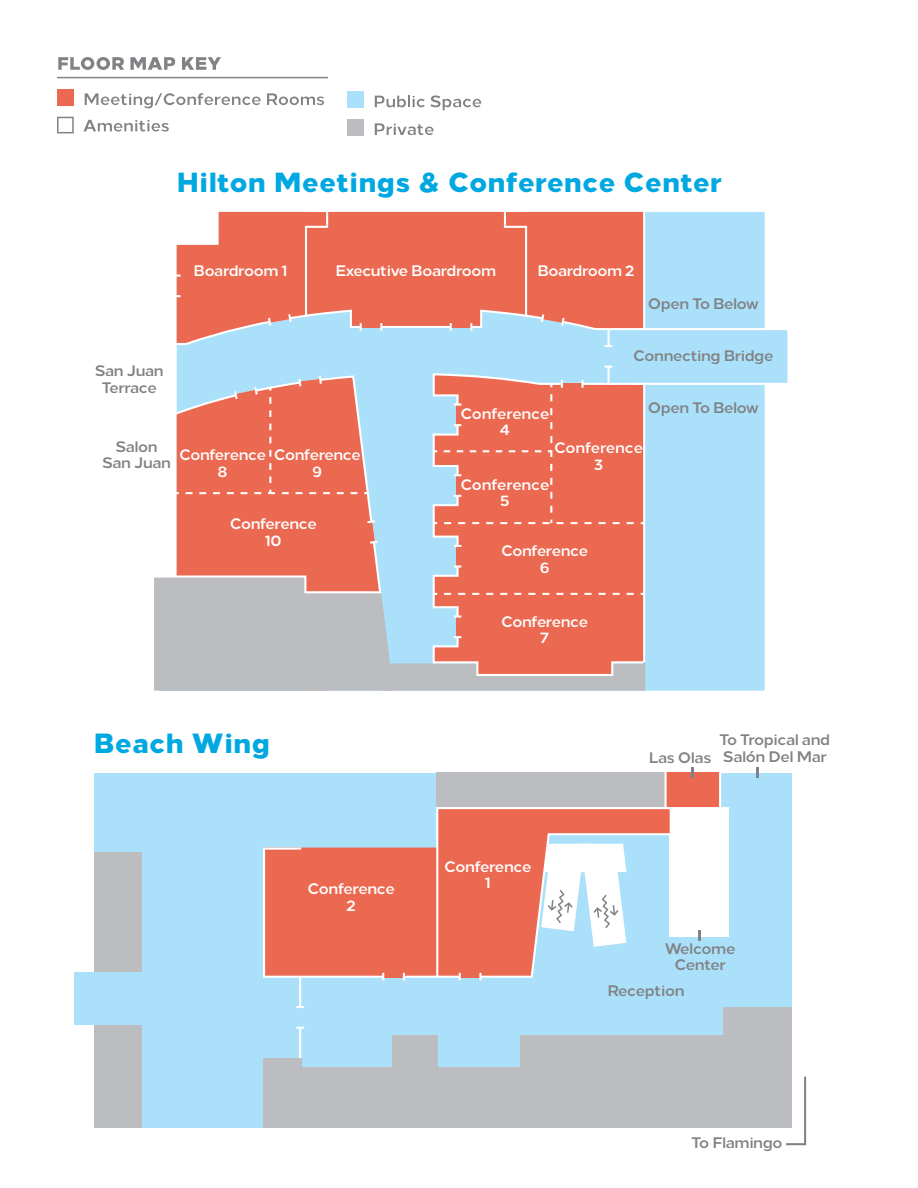
<style>
.page{position:relative;width:918px;height:1188px;background:#fff}
.page>*{position:absolute;margin:0;border:0;box-sizing:border-box;transform-origin:0 0}
.t1{font:800 27.75px "Loew";letter-spacing:.025em;color:#00a8e1}
.t2{font:800 27.6px "Loew";letter-spacing:.025em;color:#00a8e1}
.t3{font:700 15.3px/16.6px "Loew";letter-spacing:-.025em;color:#808285;text-align:center}
.t4{font:700 15.3px/16.6px "Loew";letter-spacing:-.025em;color:#fff;text-align:center}
.t5{font:700 15.15px/16.6px "Loew";letter-spacing:-.025em;color:#fff;text-align:center}
.t6{font:700 15.15px/16.6px "Loew";letter-spacing:-.025em;color:#808285;text-align:center}
</style>
<div class="page">
<div style="left:177px;top:212px;width:588px;height:479px;background:#aae0f9"></div>
<div style="left:609px;top:330px;width:178px;height:53px;background:#aae0f9"></div>
<div style="left:382px;top:663px;width:262px;height:28px;background:#bcbdc0"></div>
<div style="left:154px;top:577px;width:151px;height:114px;background:#bcbdc0"></div>
<svg style="left:432px;top:372px;width:214px;height:305px"></svg>
<svg style="left:154px;top:374px;width:228px;height:216px"></svg>
<hr style="left:608px;top:329px;width:2px;height:55px;background:#fff">
<hr style="left:644px;top:328px;width:122px;height:2px;background:#fff">
<hr style="left:637px;top:383px;width:129px;height:2px;background:#fff">
<hr style="left:643px;top:662px;width:2px;height:29px;background:#bcbdc0">
<hr style="left:607px;top:346px;width:3px;height:21px;background:#aae0f9">
<svg style="left:605px;top:366px;width:7px;height:2px"></svg>
<svg style="left:176px;top:211px;width:470px;height:136px;background:#e28577"></svg>
<svg style="left:175px;top:374px;width:182px;height:120px;background:#e47e6d"></svg>
<svg style="left:365px;top:519px;width:15px;height:26px"></svg>
<svg style="left:434px;top:374px;width:200px;height:288px;background:#e77763"></svg>
<svg style="left:304px;top:590px;width:88px;height:101px;background:#bcbfc2"></svg>
<div style="left:75px;top:972px;width:23px;height:53px;background:#aae0f9"></div>
<div style="left:94px;top:773px;width:698px;height:355px;background:#aae0f9"></div>
<div style="left:723px;top:1007px;width:69px;height:121px;background:#bcbdc0"></div>
<div style="left:521px;top:1035px;width:204px;height:93px;background:#bcbdc0"></div>
<div style="left:437px;top:1067px;width:87px;height:61px;background:#bcbdc0"></div>
<div style="left:301px;top:1067px;width:94px;height:61px;background:#bcbdc0"></div>
<div style="left:263px;top:1058px;width:38px;height:70px;background:#bcbdc0"></div>
<div style="left:94px;top:1025px;width:47px;height:103px;background:#bcbdc0"></div>
<div style="left:94px;top:852px;width:47px;height:120px;background:#bcbdc0"></div>
<div style="left:436px;top:773px;width:284px;height:35px;background:#bcbdc0"></div>
<div style="left:392px;top:1035px;width:45px;height:93px;background:#bcbdc0"></div>
<div style="left:666px;top:773px;width:54px;height:35px;background:#ec6951"></div>
<svg style="left:692px;top:767px;width:2px;height:11px"></svg>
<svg style="left:756px;top:767px;width:2px;height:11px"></svg>
<svg style="left:436px;top:806px;width:294px;height:135px;background:#f9fafb"></svg>
<svg style="left:263px;top:808px;width:407px;height:173px"></svg>
<hr style="left:299px;top:977px;width:2px;height:81px;background:#fff">
<hr style="left:665px;top:771px;width:2px;height:37px;background:#fff">
<hr style="left:719px;top:771px;width:2px;height:37px;background:#fff">
<div style="left:297px;top:1007px;width:5px;height:21px;background:#aae0f9"></div>
<svg style="left:296px;top:1006px;width:8px;height:2px"></svg>
<svg style="left:296px;top:1027px;width:8px;height:2px"></svg>
<svg style="left:786px;top:1077px;width:20px;height:68px"></svg>
<hr style="left:57px;top:77px;width:271px;height:1px;background:#808285">
<svg style="left:58px;top:57px;width:66px;height:13px"></svg>
<svg style="left:130px;top:57px;width:45px;height:13px"></svg>
<svg style="left:182px;top:57px;width:39px;height:13px"></svg>
<div style="left:57px;top:89px;width:17px;height:17px;background:#ec6951"></div>
<svg style="left:85px;top:93px;width:176px;height:15px"></svg>
<svg style="left:267px;top:93px;width:57px;height:12px"></svg>
<svg style="left:57px;top:117px;width:17px;height:16px"></svg>
<svg style="left:84px;top:120px;width:85px;height:12px"></svg>
<div style="left:347px;top:92px;width:17px;height:16px;background:#aae0f9"></div>
<svg style="left:375px;top:95px;width:106px;height:15px"></svg>
<div style="left:347px;top:119px;width:17px;height:17px;background:#bcbdc0"></div>
<svg style="left:375px;top:123px;width:59px;height:12px"></svg>
<h2 class="t2" style="left:177px;top:173px;width:546px">Hilton Meetings &amp; Conference Center</h2>
<p class="t5" style="left:194px;top:264px;width:95px">Boardroom 1</p>
<p class="t5" style="left:537px;top:264px;width:99px">Boardroom 2</p>
<p class="t5" style="left:336px;top:264px;width:162px">Executive Boardroom</p>
<p class="t6" style="left:648px;top:297px;width:112px">Open To Below</p>
<p class="t6" style="left:95px;top:364px;width:70px">San Juan<br>Terrace</p>
<p class="t6" style="left:102px;top:440px;width:70px">Salon<br>San Juan</p>
<p class="t5" style="left:179px;top:448px;width:88px">Conference<br>8</p>
<p class="t5" style="left:274px;top:448px;width:88px">Conference<br>9</p>
<p class="t5" style="left:230px;top:518px;width:88px">Conference<br>10</p>
<p class="t5" style="left:460px;top:407px;width:90px">Conference<br>4</p>
<p class="t6" style="left:633px;top:349px;width:142px">Connecting Bridge</p>
<p class="t6" style="left:648px;top:401px;width:112px">Open To Below</p>
<p class="t5" style="left:554px;top:442px;width:90px">Conference<br>3</p>
<p class="t5" style="left:460px;top:478px;width:90px">Conference<br>5</p>
<p class="t5" style="left:501px;top:544px;width:88px">Conference<br>6</p>
<p class="t5" style="left:501px;top:615px;width:88px">Conference<br>7</p>
<h1 class="t1" style="left:94px;top:733px;width:178px">Beach Wing</h1>
<p class="t4" style="left:308px;top:883px;width:89px">Conference<br>2</p>
<p class="t4" style="left:444px;top:860px;width:89px">Conference<br>1</p>
<p class="t3" style="left:649px;top:751px;width:64px">Las Olas</p>
<p class="t3" style="left:720px;top:733px;width:112px">To Tropical and</p>
<p class="t3" style="left:723px;top:750px;width:105px">Salón Del Mar</p>
<p class="t3" style="left:665px;top:942px;width:72px">Welcome<br>Center</p>
<p class="t3" style="left:607px;top:984px;width:79px">Reception</p>
<p class="t3" style="left:692px;top:1136px;width:93px">To Flamingo</p>
</div>
